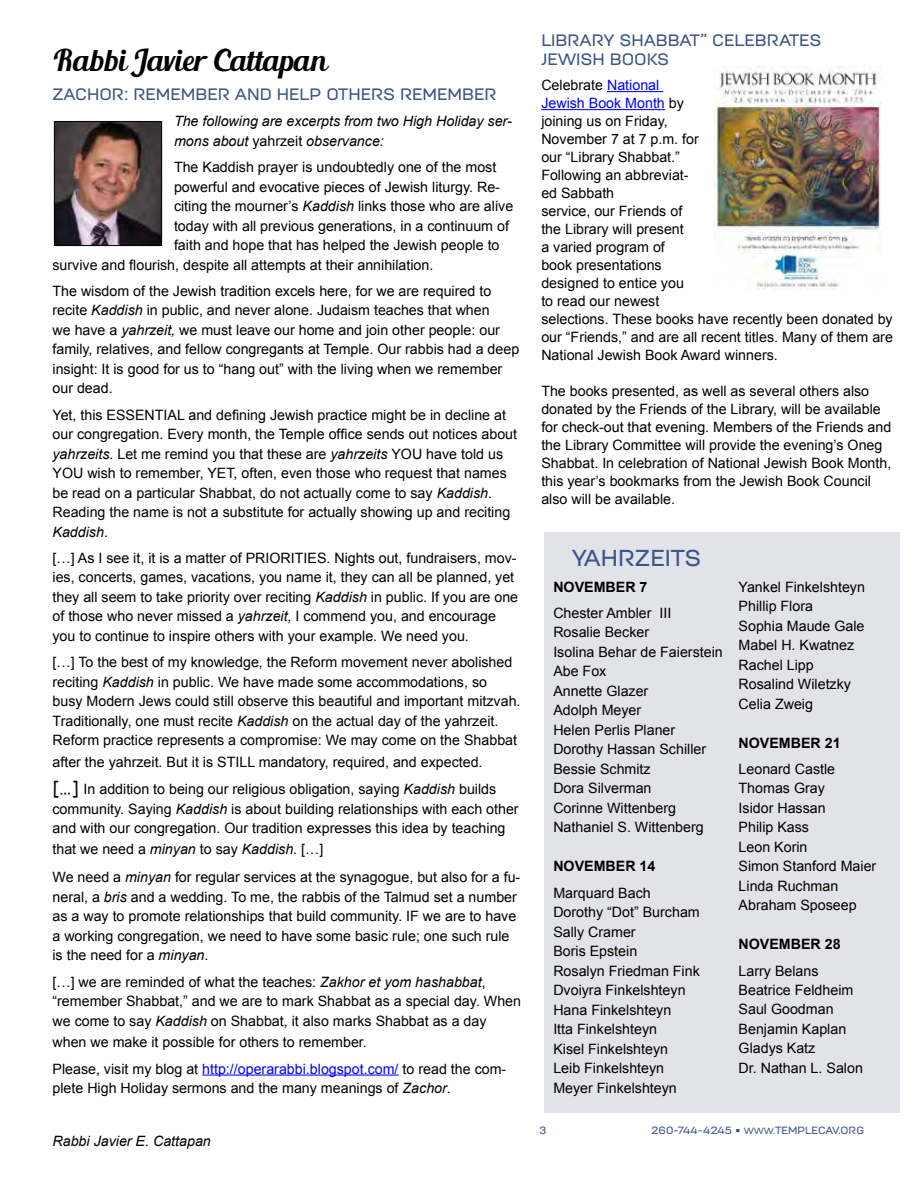
<style>
.page{position:relative;width:918px;height:1188px;background:#fff}
.page>*{position:absolute;margin:0;border:0;box-sizing:border-box;transform-origin:0 0}
.t1{font:30px "Blenda Script";color:#000}
.t2{font:500 23.1px "Moderna Unicase";color:#3c5586}
.t3{font:500 16.5px/19.5px "Moderna Unicase";color:#3c5586}
.t4{font:14.25px/19.5px "Arial";color:#000}
.t5{font:italic 14.25px/19.5px "Arial";color:#000}
.t6{font:700 14.25px "Arial";color:#000}
.t7{font:500 10.5px "Moderna Unicase";color:#3c5586}
.s1{font-style:normal}
.s2{font-style:italic}
.s3{font-family:"Comic Sans MS";font-size:18px}
.s4{color:#00f}
.s5{font-size:9px}
</style>
<div class="page">
<img style="left:56px;top:123px;width:104px;height:121px">
<div style="left:54px;top:121px;width:108px;height:125px;border:1px solid #000"></div>
<div style="left:545px;top:532px;width:355px;height:581px;background:#e2e2ea"></div>
<img style="left:715px;top:67px;width:167px;height:222px">
<hr style="left:202px;top:1075px;width:197px;height:1px;background:#00f">
<hr style="left:607px;top:91px;width:56px;height:1px;background:#00f">
<hr style="left:541px;top:109px;width:124px;height:1px;background:#00f">
<h1 class="t1" style="left:52px;top:41px;width:275px">Rabbi Javier Cattapan</h1>
<p class="t3" style="left:52px;top:85px;width:446px">ZACHOR: REMEMBER AND HELP OTHERS REMEMBER</p>
<p class="t5" style="left:174px;top:112px;width:339px">The following are excerpts from two High Holiday ser&shy;mons about <span class="s1">yahrzeit</span> observance:</p>
<p class="t4" style="left:174px;top:158px;width:324px">The Kaddish prayer is undoubtedly one of the most</p>
<p class="t4" style="left:174px;top:177px;width:328px">powerful and evocative pieces of Jewish liturgy. Re-</p>
<p class="t4" style="left:174px;top:197px;width:341px">citing the mourner’s <span class="s2">Kaddish</span> links those who are alive</p>
<p class="t4" style="left:174px;top:216px;width:337px">today with all previous generations, in a continuum of</p>
<p class="t4" style="left:174px;top:236px;width:327px">faith and hope that has helped the Jewish people to</p>
<p class="t4" style="left:53px;top:255px;width:382px">survive and flourish, despite all attempts at their annihilation.</p>
<p class="t4" style="left:53px;top:281px;width:468px">The wisdom of the Jewish tradition excels here, for we are required to recite <span class="s2">Kaddish</span> in public, and never alone. Judaism teaches that when<br>we have a <span class="s2">yahrzeit,</span> we must leave our home and join other people: our family, relatives, and fellow congregants at Temple. Our rabbis had a deep insight: It is good for us to “hang out” with the living when we remember our dead.</p>
<p class="t4" style="left:53px;top:405px;width:466px">Yet, this ESSENTIAL and defining Jewish practice might be in decline at our congregation. Every month, the Temple office sends out notices about <span class="s2">yahrzeits</span>. Let me remind you that these are <span class="s2">yahrzeits</span> YOU have told us YOU wish to remember, YET, often, even those who request that names be read on a particular Shabbat, do not actually come to say <span class="s2">Kaddish</span>.<br>Reading the name is not a substitute for actually showing up and reciting <span class="s2">Kaddish</span>.</p>
<p class="t4" style="left:53px;top:548px;width:467px">[…] As I see it, it is a matter of PRIORITIES. Nights out, fundraisers, mov&shy;ies, concerts, games, vacations, you name it, they can all be planned, yet they all seem to take priority over reciting <span class="s2">Kaddish</span> in public. If you are one of those who never missed a <span class="s2">yahrzeit,</span> I commend you, and encourage you to continue to inspire others with your example. We need you.</p>
<p class="t4" style="left:53px;top:652px;width:470px">[…] To the best of my knowledge, the Reform movement never abolished reciting <span class="s2">Kaddish</span> in public. We have made some accommodations, so busy Modern Jews could still observe this beautiful and important mitzvah.<br>Traditionally, one must recite <span class="s2">Kaddish</span> on the actual day of the yahrzeit.<br>Reform practice represents a compromise: We may come on the Shabbat</p>
<p class="t4" style="left:52px;top:748px;width:445px;line-height:27.6px">after the yahrzeit. But it is STILL mandatory, required, and expected. <span class="s3">[…]</span> In addition to being our religious obligation, saying <span class="s2">Kaddish</span> builds</p>
<p class="t4" style="left:52px;top:799px;width:468px;line-height:20.1px">community. Saying <span class="s2">Kaddish</span> is about building relationships with each other and with our congregation. Our tradition expresses this idea by teaching that we need a <span class="s2">minyan</span> to say <span class="s2">Kaddish</span>. […]</p>
<p class="t4" style="left:52px;top:868px;width:469px">We need a <span class="s2">minyan</span> for regular services at the synagogue, but also for a fu&shy;neral, a <span class="s2">bris</span> and a wedding. To me, the rabbis of the Talmud set a number as a way to promote relationships that build community. IF we are to have a working congregation, we need to have some basic rule; one such rule is the need for a <span class="s2">minyan</span>.</p>
<p class="t4" style="left:52px;top:972px;width:470px">[…] we are reminded of what the teaches: <span class="s2">Zakhor et yom hashabbat</span>, “remember Shabbat,” and we are to mark Shabbat as a special day. When we come to say <span class="s2">Kaddish</span> on Shabbat, it also marks Shabbat as a day</p>
<p class="t4" style="left:53px;top:1029px;width:455px;line-height:26.2px">when we make it possible for others to remember.<br>Please, visit my blog at <span class="s4">http://operarabbi.blogspot.com/</span> to read the com-</p>
<p class="t4" style="left:53px;top:1078px;width:400px">plete High Holiday sermons and the many meanings of <span class="s2">Zachor</span>.</p>
<p class="t5" style="left:53px;top:1131px;width:160px">Rabbi Javier E. Cattapan</p>
<p class="t3" style="left:541px;top:31px;width:282px">LIBRARY SHABBAT” CELEBRATES<br>JEWISH BOOKS</p>
<p class="t4" style="left:541px;top:76px;width:353px;line-height:18px">Celebrate <span class="s4">National<br>Jewish Book Month</span> by<br>joining us on Friday,<br>November 7 at 7 p.m. for<br>our “Library Shabbat.”<br>Following an abbreviat-<br>ed Sabbath<br>service, our Friends of<br>the Library will present<br>a varied program of<br>book presentations<br>designed to entice you<br>to read our newest<br>selections. These books have recently been donated by our “Friends,” and are all recent titles. Many of them are<br>National Jewish Book Award winners.</p>
<p class="t4" style="left:541px;top:382px;width:352px;line-height:18px">The books presented, as well as several others also donated by the Friends of the Library, will be available for check-out that evening. Members of the Friends and the Library Committee will provide the evening’s Oneg Shabbat. In celebration of National Jewish Book Month, this year’s bookmarks from the Jewish Book Council also will be available.</p>
<h2 class="t2" style="left:572px;top:540px;width:131px">YAHRZEITS</h2>
<p class="t6" style="left:553px;top:577px;width:96px">NOVEMBER 7</p>
<p class="t4" style="left:553px;top:603px;width:171px">Chester Ambler III<br>Rosalie Becker<br>Isolina Behar de Faierstein<br>Abe Fox<br>Annette Glazer<br>Adolph Meyer<br>Helen Perlis Planer<br>Dorothy Hassan Schiller<br>Bessie Schmitz<br>Dora Silverman<br>Corinne Wittenberg<br>Nathaniel S. Wittenberg</p>
<p class="t6" style="left:553px;top:857px;width:104px">NOVEMBER 14</p>
<p class="t4" style="left:553px;top:883px;width:148px">Marquard Bach<br>Dorothy “Dot” Burcham<br>Sally Cramer<br>Boris Epstein<br>Rosalyn Friedman Fink<br>Dvoiyra Finkelshteyn<br>Hana Finkelshteyn<br>Itta Finkelshteyn<br>Kisel Finkelshteyn<br>Leib Finkelshteyn<br>Meyer Finkelshteyn</p>
<p class="t4" style="left:739px;top:577px;width:128px">Yankel Finkelshteyn<br>Phillip Flora<br>Sophia Maude Gale<br>Mabel H. Kwatnez<br>Rachel Lipp<br>Rosalind Wiletzky<br>Celia Zweig</p>
<p class="t6" style="left:739px;top:733px;width:104px">NOVEMBER 21</p>
<p class="t4" style="left:739px;top:759px;width:139px">Leonard Castle<br>Thomas Gray<br>Isidor Hassan<br>Philip Kass<br>Leon Korin<br>Simon Stanford Maier<br>Linda Ruchman<br>Abraham Sposeep</p>
<p class="t6" style="left:739px;top:935px;width:104px">NOVEMBER 28</p>
<p class="t4" style="left:739px;top:961px;width:126px">Larry Belans<br>Beatrice Feldheim<br>Saul Goodman<br>Benjamin Kaplan<br>Gladys Katz<br>Dr. Nathan L. Salon</p>
<p class="t7" style="left:539px;top:1122px;width:9px">3</p>
<p class="t7" style="left:651px;top:1122px;width:214px">260-744-4245 • <span class="s5">WWW.</span>TEMPLECAV.ORG</p>
</div>
